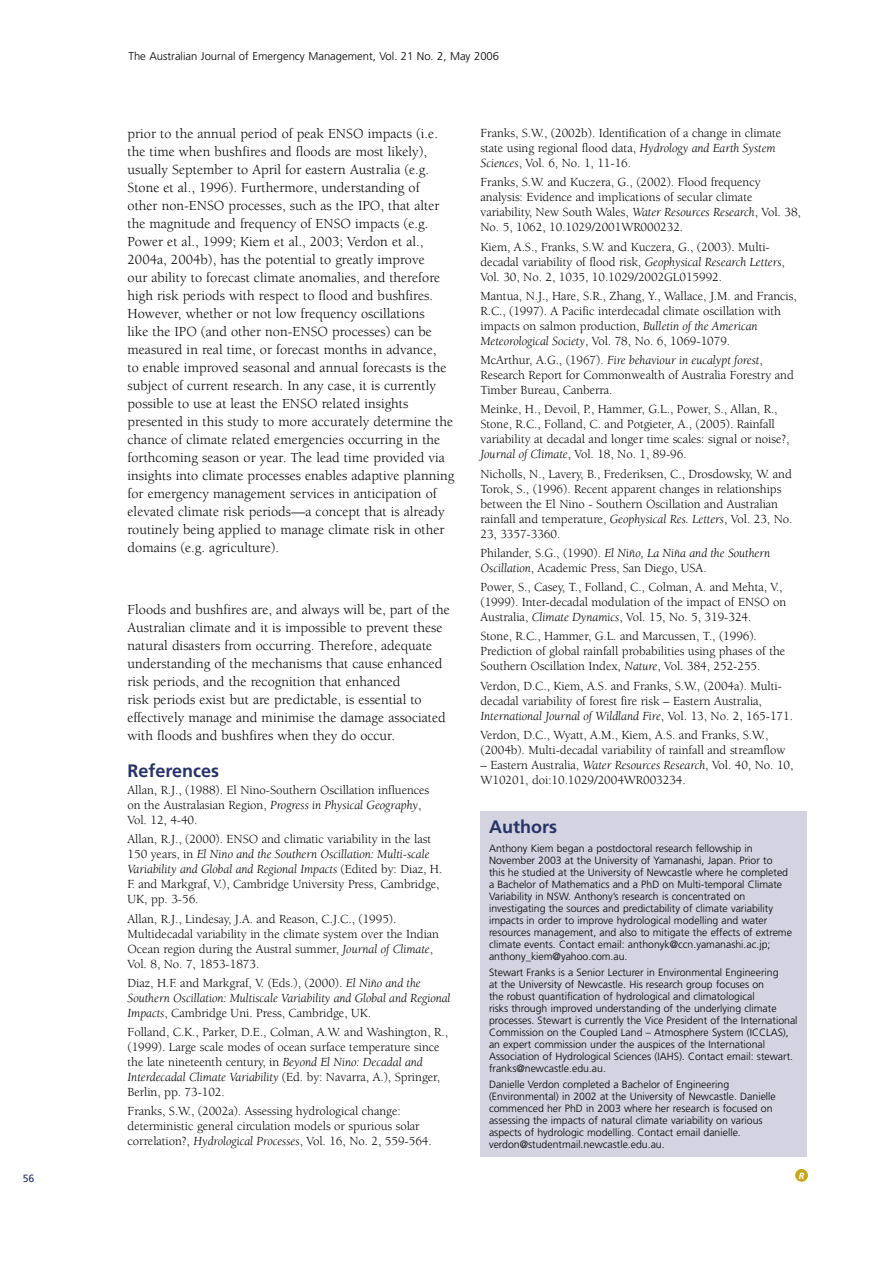
<style>
.page{position:relative;width:893px;height:1263px;background:#fff}
.page>*{position:absolute;margin:0;border:0;box-sizing:border-box;transform-origin:0 0}
.t1{font:700 18px "Frutiger";color:#283366}
.body{font:14.25px/18px "Berkeley";color:#000}
.refs{font:12.75px/15px "Berkeley";letter-spacing:-.005em;color:#000}
.refs-2{font:italic 12.75px/15px "Berkeley";letter-spacing:-.005em;color:#000}
.t2{font:300 11.25px "Frutiger";color:#000}
.author_credit{font:300 10.5px/12px "Frutiger";color:#000}
.t3{font:10.5px "Frutiger";color:#283366}
.t4{font:italic 700 9px "Frutiger";color:#fff}
.s1{font-style:italic}
.s2{font-style:normal}
</style>
<div class="page">
<div style="left:480px;top:811px;width:327px;height:345px;background:#d4d3e1"></div>
<div style="left:795px;top:1169px;width:13px;height:13px;background:#c6a819;border-radius:50%"></div>
<p class="t3" style="left:23px;top:1172px;width:13px">56</p>
<p class="t2" style="left:128px;top:49px;width:372px">The Australian Journal of Emergency Management, Vol. 21 No. 2, May 2006</p>
<p class="body" style="left:128px;top:125px;width:328px">prior to the annual period of peak ENSO impacts (i.e. the time when bushfires and floods are most likely), usually September to April for eastern Australia (e.g.<br>Stone et al., 1996). Furthermore, understanding of<br>other non-ENSO processes, such as the IPO, that alter the magnitude and frequency of ENSO impacts (e.g.<br>Power et al., 1999; Kiem et al., 2003; Verdon et al., 2004a, 2004b), has the potential to greatly improve<br>our ability to forecast climate anomalies, and therefore high risk periods with respect to flood and bushfires.<br>However, whether or not low frequency oscillations<br>like the IPO (and other non-ENSO processes) can be measured in real time, or forecast months in advance,<br>to enable improved seasonal and annual forecasts is the subject of current research. In any case, it is currently possible to use at least the ENSO related insights presented in this study to more accurately determine the chance of climate related emergencies occurring in the forthcoming season or year. The lead time provided via insights into climate processes enables adaptive planning for emergency management services in anticipation of elevated climate risk periods—a concept that is already routinely being applied to manage climate risk in other domains (e.g. agriculture).</p>
<p class="body" style="left:128px;top:601px;width:324px">Floods and bushfires are, and always will be, part of the Australian climate and it is impossible to prevent these natural disasters from occurring. Therefore, adequate understanding of the mechanisms that cause enhanced risk periods, and the recognition that enhanced<br>risk periods exist but are predictable, is essential to effectively manage and minimise the damage associated with floods and bushfires when they do occur.</p>
<p class="t1" style="left:128px;top:760px;width:93px">References</p>
<p class="refs" style="left:128px;top:783px;width:303px">Allan, R.J., (1988). El Nino-Southern Oscillation influences on the Australasian Region, <span class="s1">Progress in Physical Geography</span>,<br>Vol. 12, 4-40.</p>
<p class="refs" style="left:128px;top:832px;width:316px">Allan, R.J., (2000). ENSO and climatic variability in the last 150 years, in <span class="s1">El Nino and the Southern Oscillation: Multi-scale Variability and Global and Regional Impacts</span> (Edited by: Diaz, H.<br>F. and Markgraf, V.), Cambridge University Press, Cambridge, UK, pp. 3-56.</p>
<p class="refs" style="left:128px;top:911px;width:313px">Allan, R.J., Lindesay, J.A. and Reason, C.J.C., (1995).<br>Multidecadal variability in the climate system over the Indian Ocean region during the Austral summer, <span class="s1">Journal of Climate</span>, Vol. 8, No. 7, 1853-1873.</p>
<p class="refs-2" style="left:128px;top:976px;width:325px"><span class="s2">Diaz, H.F. and Markgraf, V. (Eds.), (2000).</span> El Niño and the<br>Southern Oscillation: Multiscale Variability and Global and Regional<br>Impacts<span class="s2">, Cambridge Uni. Press, Cambridge, UK.</span></p>
<p class="refs" style="left:128px;top:1025px;width:322px">Folland, C.K., Parker, D.E., Colman, A.W. and Washington, R., (1999). Large scale modes of ocean surface temperature since the late nineteenth century, in <span class="s1">Beyond El Nino: Decadal and Interdecadal Climate Variability</span> (Ed. by: Navarra, A.), Springer, Berlin, pp. 73-102.</p>
<p class="refs" style="left:128px;top:1104px;width:306px">Franks, S.W., (2002a). Assessing hydrological change: deterministic general circulation models or spurious solar correlation?, <span class="s1">Hydrological Processes</span>, Vol. 16, No. 2, 559-564.</p>
<p class="refs" style="left:480px;top:126px;width:302px">Franks, S.W., (2002b). Identification of a change in climate state using regional flood data, <span class="s1">Hydrology and Earth System<br>Sciences</span>, Vol. 6, No. 1, 11-16.</p>
<p class="refs" style="left:480px;top:175px;width:322px">Franks, S.W. and Kuczera, G., (2002). Flood frequency analysis: Evidence and implications of secular climate variability, New South Wales, <span class="s1">Water Resources Research</span>, Vol. 38, No. 5, 1062, 10.1029/2001WR000232.</p>
<p class="refs" style="left:480px;top:239px;width:306px">Kiem, A.S., Franks, S.W. and Kuczera, G., (2003). Multi&shy;decadal variability of flood risk, <span class="s1">Geophysical Research Letters</span>,<br>Vol. 30, No. 2, 1035, 10.1029/2002GL015992.</p>
<p class="refs" style="left:480px;top:289px;width:318px">Mantua, N.J., Hare, S.R., Zhang, Y., Wallace, J.M. and Francis, R.C., (1997). A Pacific interdecadal climate oscillation with impacts on salmon production, <span class="s1">Bulletin of the American Meteorological Society</span>, Vol. 78, No. 6, 1069-1079.</p>
<p class="refs" style="left:480px;top:353px;width:315px">McArthur, A.G., (1967). <span class="s1">Fire behaviour in eucalypt forest</span>,<br>Research Report for Commonwealth of Australia Forestry and<br>Timber Bureau, Canberra.</p>
<p class="refs" style="left:480px;top:402px;width:310px">Meinke, H., Devoil, P., Hammer, G.L., Power, S., Allan, R., Stone, R.C., Folland, C. and Potgieter, A., (2005). Rainfall variability at decadal and longer time scales: signal or noise?, <span class="s1">Journal of Climate</span>, Vol. 18, No. 1, 89-96.</p>
<p class="refs" style="left:480px;top:466px;width:313px">Nicholls, N., Lavery, B., Frederiksen, C., Drosdowsky, W. and Torok, S., (1996). Recent apparent changes in relationships between the El Nino - Southern Oscillation and Australian rainfall and temperature, <span class="s1">Geophysical Res. Letters</span>, Vol. 23, No.<br>23, 3357-3360.</p>
<p class="refs" style="left:480px;top:546px;width:291px">Philander, S.G., (1990). <span class="s1">El Niño, La Niña and the Southern<br>Oscillation</span>, Academic Press, San Diego, USA.</p>
<p class="refs" style="left:480px;top:580px;width:307px">Power, S., Casey, T., Folland, C., Colman, A. and Mehta, V., (1999). Inter-decadal modulation of the impact of ENSO on<br>Australia, <span class="s1">Climate Dynamics</span>, Vol. 15, No. 5, 319-324.</p>
<p class="refs" style="left:480px;top:629px;width:306px">Stone, R.C., Hammer, G.L. and Marcussen, T., (1996).<br>Prediction of global rainfall probabilities using phases of the<br>Southern Oscillation Index, <span class="s1">Nature</span>, Vol. 384, 252-255.</p>
<p class="refs" style="left:480px;top:678px;width:314px">Verdon, D.C., Kiem, A.S. and Franks, S.W., (2004a). Multi&shy;decadal variability of forest fire risk – Eastern Australia,<br><span class="s1">International Journal of Wildland Fire</span>, Vol. 13, No. 2, 165-171.</p>
<p class="refs" style="left:480px;top:728px;width:306px">Verdon, D.C., Wyatt, A.M., Kiem, A.S. and Franks, S.W., (2004b). Multi-decadal variability of rainfall and streamflow</p>
<p class="refs" style="left:480px;top:758px;width:314px">– Eastern Australia, <span class="s1">Water Resources Research</span>, Vol. 40, No. 10,<br>W10201, doi:10.1029/2004WR003234.</p>
<p class="t1" style="left:489px;top:816px;width:69px">Authors</p>
<p class="author_credit" style="left:489px;top:842px;width:304px">Anthony Kiem began a postdoctoral research fellowship in November 2003 at the University of Yamanashi, Japan. Prior to<br>this he studied at the University of Newcastle where he completed a Bachelor of Mathematics and a PhD on Multi-temporal Climate Variability in NSW. Anthony’s research is concentrated on investigating the sources and predictability of climate variability impacts in order to improve hydrological modelling and water resources management, and also to mitigate the effects of extreme climate events. Contact email: anthonyk@ccn.yamanashi.ac.jp; anthony_kiem@yahoo.com.au.</p>
<p class="author_credit" style="left:489px;top:966px;width:310px">Stewart Franks is a Senior Lecturer in Environmental Engineering<br>at the University of Newcastle. His research group focuses on<br>the robust quantification of hydrological and climatological<br>risks through improved understanding of the underlying climate processes. Stewart is currently the Vice President of the International Commission on the Coupled Land – Atmosphere System (ICCLAS), an expert commission under the auspices of the International Association of Hydrological Sciences (IAHS). Contact email: stewart. franks@newcastle.edu.au.</p>
<p class="author_credit" style="left:489px;top:1078px;width:288px">Danielle Verdon completed a Bachelor of Engineering (Environmental) in 2002 at the University of Newcastle. Danielle commenced her PhD in 2003 where her research is focused on assessing the impacts of natural climate variability on various aspects of hydrologic modelling. Contact email danielle. verdon@studentmail.newcastle.edu.au.</p>
<p class="t4" style="left:799px;top:1171px;width:7px">R</p>
</div>
